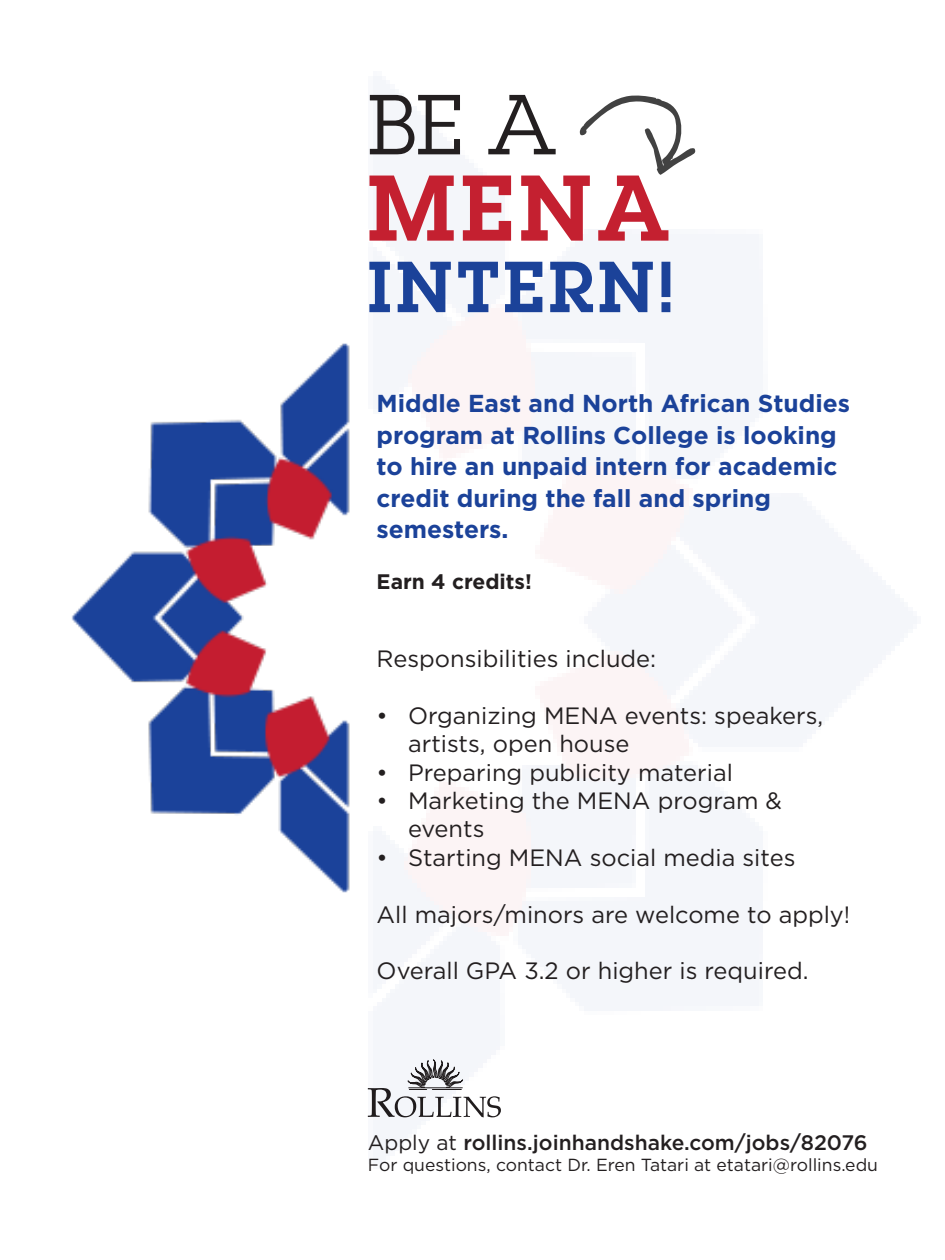
<style>
.page{position:relative;width:945px;height:1260px;background:#fff}
.page>*{position:absolute;margin:0;border:0;box-sizing:border-box;transform-origin:0 0}
.t1{font:600 91.17px "Lubalin Graph Std";color:#c42030}
.t2{font:83.3px "Lubalin Graph Std";color:#231f20}
.t3{font:600 70.7px "Lubalin Graph Std";letter-spacing:.06em;color:#1b4299}
.t4{font:700 24.5px/31.5px "Gotham";color:#1b4299}
.t5{font:23.62px/28.3px "Gotham";color:#231f20}
.t6{font:500 21px "Gotham";color:#231f20}
.t7{font:700 21px "Gotham";color:#231f20}
.t8{font:17.5px "Gotham";color:#231f20}
.s1{font-weight:400}
</style>
<div class="page">
<img style="left:367px;top:76px;width:550px;height:1088px">
<img style="left:71px;top:343px;width:279px;height:550px">
<svg style="left:578px;top:95px;width:120px;height:80px"></svg>
<svg style="left:368px;top:1060px;width:133px;height:57px"></svg>
<p class="t2" style="left:368px;top:73px;width:190px">BE A</p>
<p class="t1" style="left:368px;top:148px;width:302px">MENA</p>
<p class="t3" style="left:368px;top:240px;width:307px">INTERN!</p>
<p class="t4" style="left:377px;top:388px;width:475px">Middle East and North African Studies program at Rollins College is looking to hire an unpaid intern for academic credit during the fall and spring semesters.</p>
<p class="t7" style="left:377px;top:567px;width:157px">Earn 4 credits!</p>
<p class="t5" style="left:377px;top:644px;width:281px">Responsibilities include:</p>
<p class="t5" style="left:408px;top:701px;width:417px;text-indent:-32px">• Organizing MENA events: speakers, artists, open house</p>
<p class="t5" style="left:377px;top:758px;width:358px">• Preparing publicity material</p>
<p class="t5" style="left:408px;top:786px;width:375px;text-indent:-32px">• Marketing the MENA program &amp; events</p>
<p class="t5" style="left:377px;top:843px;width:420px">• Starting MENA social media sites</p>
<p class="t5" style="left:377px;top:899px;width:475px">All majors/minors are welcome to apply!</p>
<p class="t5" style="left:377px;top:956px;width:433px">Overall GPA 3.2 or higher is required.</p>
<p class="t6" style="left:368px;top:1128px;width:501px"><span class="s1">Apply at</span> rollins.joinhandshake.com/jobs/82076</p>
<p class="t8" style="left:368px;top:1153px;width:512px">For questions, contact Dr. Eren Tatari at etatari@rollins.edu</p>
</div>
